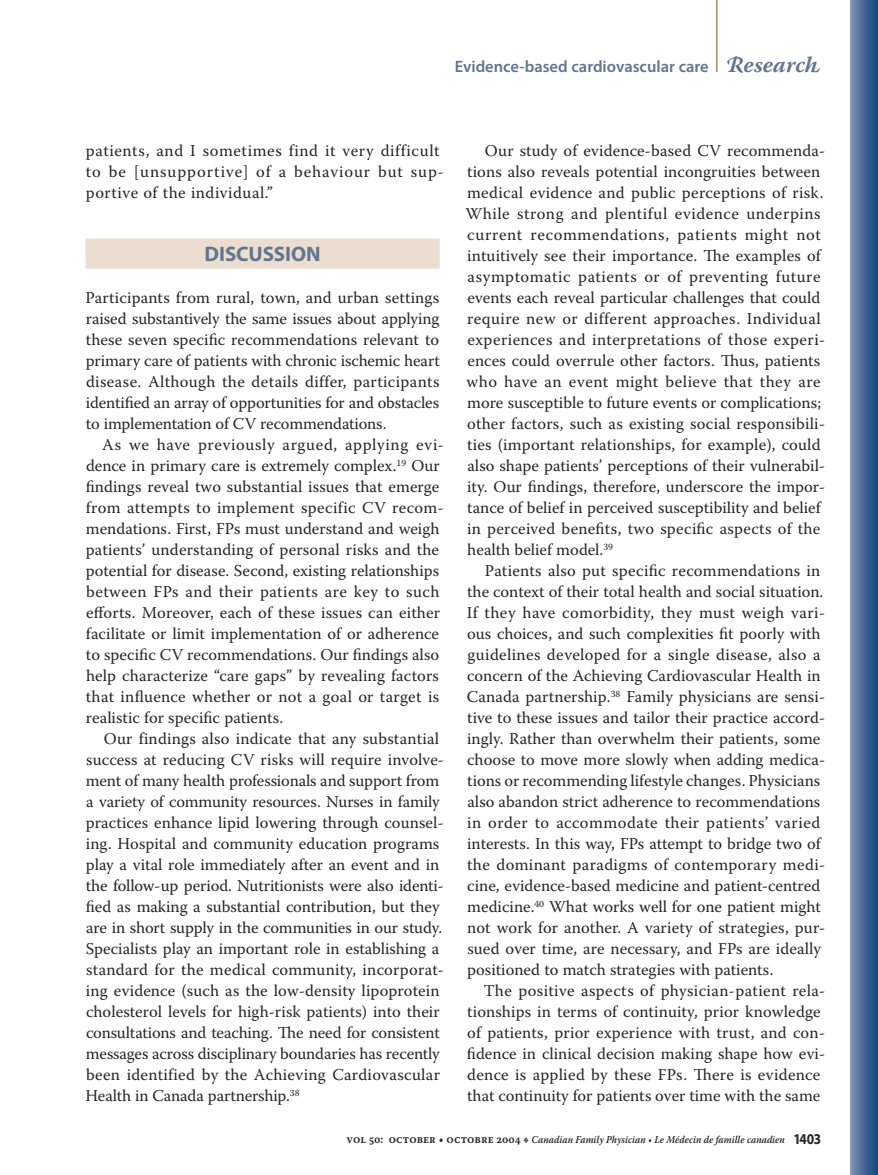
<style>
.page{position:relative;width:878px;height:1175px;background:#fff}
.page>*{position:absolute;margin:0;border:0;box-sizing:border-box;transform-origin:0 0}
.HeadOne{font:700 21px "Myriad Pro";color:#617590}
.Paragraph{font:16.5px/21px "Warnock Pro";letter-spacing:.005em;color:#272525}
.MainText{font:16.5px/21px "Warnock Pro";letter-spacing:-.01em;color:#272525;text-align:justify}
.Paragraph-2{font:16.5px/21px "Warnock Pro";letter-spacing:.04em;color:#272525}
.RunningHeadRight{font:600 16.5px "Myriad Pro";color:#617590}
.FolioRight{font:italic 600 10.5px "Warnock Pro";color:#272525;scale:.9 1}
.s1{font-family:"Warnock Pro";font-weight:700;font-style:italic;font-size:22.5px}
.s2{font-family:"Warnock Pro Semibold Capt";font-weight:400;font-style:normal;font-size:12px}
.s3{font-family:"Warnock Pro Capt";font-weight:400;font-style:normal;font-size:12px}
.s4{font-family:"Myriad Pro";font-weight:700;font-style:normal;font-size:15px}
</style>
<div class="page">
<div style="left:850px;top:0;width:28px;height:1174px;background:linear-gradient(to right,#7f90b7,#10487b)"></div>
<hr style="left:716px;top:0;width:1px;height:72px;background:#b98257">
<div style="left:86px;top:238px;width:354px;height:30px;background:#ebddcf"></div>
<p class="RunningHeadRight" style="left:455px;top:57px;width:364px">Evidence-based cardiovascular care <span class="s1">Research</span></p>
<p class="Paragraph-2" style="left:86px;top:140px;width:359px">patients, and I sometimes find it very difficult to be [unsupportive] of a behaviour but sup&shy;portive of the individual.”</p>
<p class="HeadOne" style="left:204px;top:242px;width:118px">DISCUSSION</p>
<p class="MainText" style="left:86px;top:287px;width:356px">Participants from rural, town, and urban settings raised substantively the same issues about applying these seven specific recommendations relevant to primary care of patients with chronic ischemic heart disease. Although the details differ, participants identified an array of opportunities for and obstacles to implementation of CV recommendations.</p>
<p class="Paragraph" style="left:86px;top:434px;width:360px;text-indent:17px">As we have previously argued, applying evi&shy;dence in primary care is extremely complex.<sup>19</sup> Our findings reveal two substantial issues that emerge from attempts to implement specific CV recom&shy;mendations. First, FPs must understand and weigh patients’ understanding of personal risks and the potential for disease. Second, existing relationships between FPs and their patients are key to such efforts. Moreover, each of these issues can either facilitate or limit implementation of or adherence to specific CV recommendations. Our findings also help characterize “care gaps” by revealing factors that influence whether or not a goal or target is realistic for specific patients.</p>
<p class="Paragraph" style="left:85px;top:728px;width:360px;text-indent:18px">Our findings also indicate that any substantial success at reducing CV risks will require involve&shy;ment of many health professionals and support from a variety of community resources. Nurses in family practices enhance lipid lowering through counsel&shy;ing. Hospital and community education programs play a vital role immediately after an event and in the follow-up period. Nutritionists were also identi&shy;fied as making a substantial contribution, but they are in short supply in the communities in our study.<br>Specialists play an important role in establishing a standard for the medical community, incorporat&shy;ing evidence (such as the low-density lipoprotein cholesterol levels for high-risk patients) into their consultations and teaching. The need for consistent messages across disciplinary boundaries has recently been identified by the Achieving Cardiovascular Health in Canada partnership.<sup>38</sup></p>
<p class="Paragraph" style="left:465px;top:140px;width:361px;text-indent:20px">Our study of evidence-based CV recommenda&shy;tions also reveals potential incongruities between medical evidence and public perceptions of risk.<br>While strong and plentiful evidence underpins current recommendations, patients might not intuitively see their importance. The examples of asymptomatic patients or of preventing future events each reveal particular challenges that could require new or different approaches. Individual experiences and interpretations of those experi&shy;ences could overrule other factors. Thus, patients who have an event might believe that they are more susceptible to future events or complications; other factors, such as existing social responsibili&shy;ties (important relationships, for example), could also shape patients’ perceptions of their vulnerabil&shy;ity. Our findings, therefore, underscore the impor&shy;tance of belief in perceived susceptibility and belief in perceived benefits, two specific aspects of the health belief model.<sup>39</sup></p>
<p class="Paragraph" style="left:467px;top:560px;width:360px;text-indent:18px">Patients also put specific recommendations in the context of their total health and social situation.<br>If they have comorbidity, they must weigh vari&shy;ous choices, and such complexities fit poorly with guidelines developed for a single disease, also a concern of the Achieving Cardiovascular Health in Canada partnership.<sup>38</sup> Family physicians are sensi&shy;tive to these issues and tailor their practice accord&shy;ingly. Rather than overwhelm their patients, some choose to move more slowly when adding medica&shy;tions or recommending lifestyle changes. Physicians also abandon strict adherence to recommendations in order to accommodate their patients’ varied interests. In this way, FPs attempt to bridge two of the dominant paradigms of contemporary medi&shy;cine, evidence-based medicine and patient-centred medicine.<sup>40</sup> What works well for one patient might not work for another. A variety of strategies, pur&shy;sued over time, are necessary, and FPs are ideally positioned to match strategies with patients.</p>
<p class="Paragraph" style="left:467px;top:980px;width:360px;text-indent:17px">The positive aspects of physician-patient rela&shy;tionships in terms of continuity, prior knowledge of patients, prior experience with trust, and con&shy;fidence in clinical decision making shape how evi&shy;dence is applied by these FPs. There is evidence that continuity for patients over time with the same</p>
<p class="FolioRight" style="left:346px;top:1133px;width:528px"><span class="s2">VOL 50: OCTOBER • OCTOBRE 2004</span> <span class="s3">d</span> Canadian Family Physician • Le Médecin de famille canadien <span class="s4">1403</span></p>
</div>
